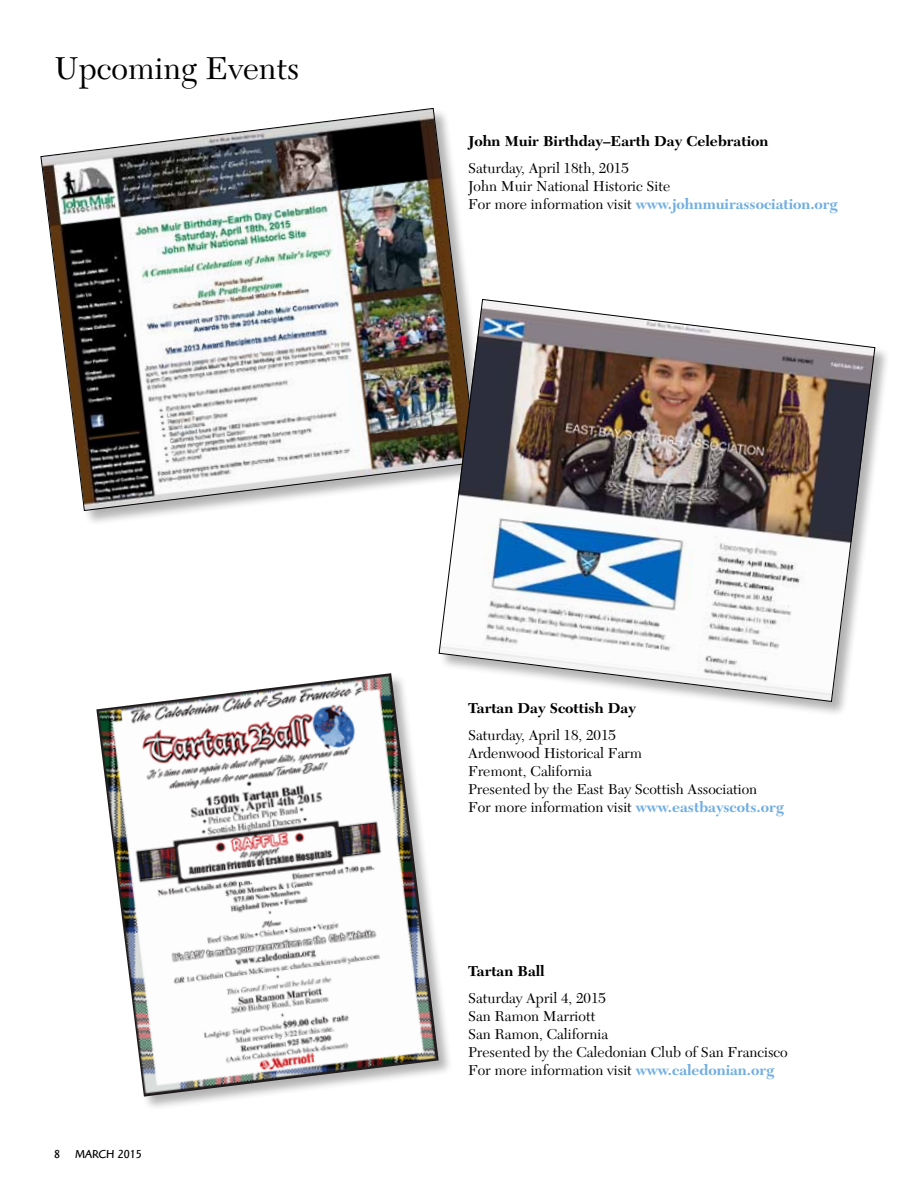
<style>
.page{position:relative;width:918px;height:1188px;background:#fff}
.page>*{position:absolute;margin:0;border:0;box-sizing:border-box;transform-origin:0 0}
.t1{font:33px "New Caledonia";color:#000}
.t2{font:15px/18px "New Caledonia";color:#000}
.t3{font:700 15px "New Caledonia";color:#000}
.t4{font:12px "Highlander";color:#000}
.s1{font-weight:700;color:#71aee1}
</style>
<div class="page">
<img style="left:40px;top:107px;width:428px;height:416px">
<div style="left:438px;top:299px;width:452px;height:418px;background:#000;opacity:.3"></div>
<img style="left:438px;top:299px;width:438px;height:403px">
<div style="left:96px;top:673px;width:358px;height:438px;background:#000;opacity:.3"></div>
<img style="left:96px;top:673px;width:343px;height:424px">
<h1 class="t1" style="left:54px;top:49px;width:247px">Upcoming Events</h1>
<p class="t3" style="left:468px;top:133px;width:302px">John Muir Birthday–Earth Day Celebration</p>
<p class="t2" style="left:468px;top:160px;width:371px">Saturday, April 18th, 2015<br>John Muir National Historic Site<br>For more information visit <span class="s1">www.johnmuirassociation.org</span></p>
<p class="t4" style="left:54px;top:1147px;width:7px">8</p>
<p class="t4" style="left:75px;top:1147px;width:68px">MARCH 2015</p>
<p class="t3" style="left:468px;top:699px;width:169px">Tartan Day Scottish Day</p>
<p class="t2" style="left:468px;top:727px;width:318px">Saturday, April 18, 2015<br>Ardenwood Historical Farm<br>Fremont, California<br>Presented by the East Bay Scottish Association<br>For more information visit <span class="s1">www.eastbayscots.org</span></p>
<p class="t3" style="left:468px;top:962px;width:78px">Tartan Ball</p>
<p class="t2" style="left:468px;top:990px;width:321px">Saturday April 4, 2015<br>San Ramon Marriott<br>San Ramon, California<br>Presented by the Caledonian Club of San Francisco<br>For more information visit <span class="s1">www.caledonian.org</span></p>
</div>
